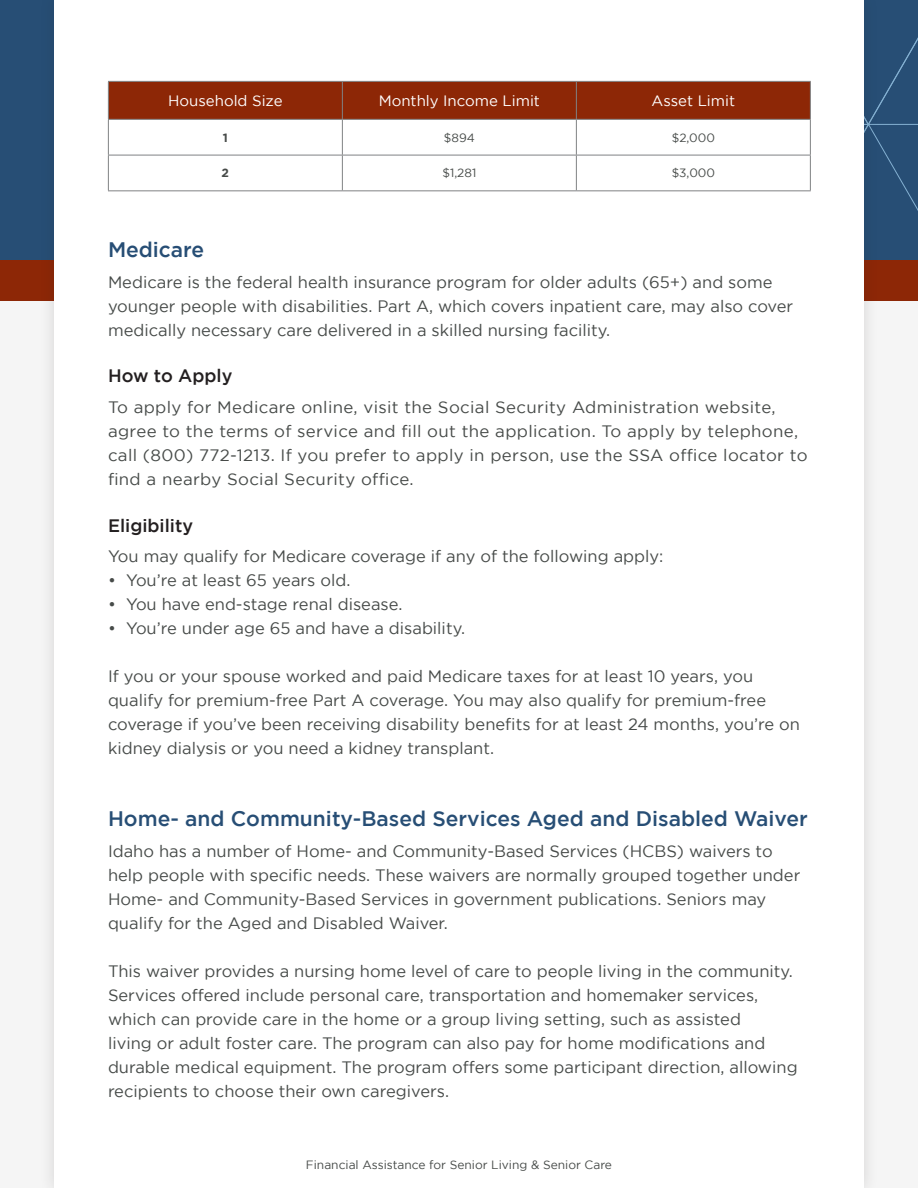
<style>
.page{position:relative;width:918px;height:1188px;background:#f5f5f5}
.page>*{position:absolute;margin:0;border:0;box-sizing:border-box;transform-origin:0 0}
.t1{font:500 21px "Gotham";color:#274e75}
.t2{font:500 18px "Gotham";color:#231f20}
.t3{font:16.5px/24px "Gotham";color:#474b49}
.t4{font:16.5px/24px "Gotham";letter-spacing:.02em;color:#474b49}
.t5{font:15px "Gotham";color:#fff}
.t6{font:12px "Gotham";color:#474b49}
.t7{font:700 12px "Gotham";color:#474b49}
</style>
<div class="page">
<div style="left:0;top:0;width:918px;height:280px;background:#274e75"></div>
<div style="left:0;top:260px;width:918px;height:41px;background:#8d2706"></div>
<div style="left:39px;top:0;width:841px;height:1188px;background:#231f20;opacity:.15"></div>
<div style="left:54px;top:0;width:810px;height:1188px;background:#fff"></div>
<svg style="left:108px;top:0;width:810px;height:280px"></svg>
<hr style="left:342px;top:82px;width:1px;height:37px;background:#808284">
<hr style="left:576px;top:82px;width:1px;height:37px;background:#808284">
<hr style="left:342px;top:120px;width:1px;height:35px;background:#808284">
<hr style="left:576px;top:120px;width:1px;height:35px;background:#808284">
<hr style="left:108px;top:155px;width:234px;height:1px;background:#808284">
<hr style="left:342px;top:155px;width:234px;height:1px;background:#808284">
<hr style="left:342px;top:155px;width:1px;height:35px;background:#808284">
<hr style="left:576px;top:155px;width:235px;height:1px;background:#808284">
<hr style="left:576px;top:155px;width:1px;height:35px;background:#808284">
<hr style="left:108px;top:120px;width:1px;height:35px;background:#808284">
<hr style="left:810px;top:120px;width:1px;height:35px;background:#808284">
<hr style="left:108px;top:155px;width:1px;height:35px;background:#808284">
<hr style="left:810px;top:155px;width:1px;height:35px;background:#808284">
<hr style="left:108px;top:190px;width:234px;height:1px;background:#808284">
<hr style="left:342px;top:190px;width:234px;height:1px;background:#808284">
<hr style="left:576px;top:190px;width:235px;height:1px;background:#808284">
<hr style="left:108px;top:81px;width:234px;height:1px;background:#808284">
<hr style="left:108px;top:82px;width:1px;height:37px;background:#808284">
<hr style="left:342px;top:81px;width:234px;height:1px;background:#808284">
<hr style="left:576px;top:81px;width:235px;height:1px;background:#808284">
<hr style="left:810px;top:82px;width:1px;height:37px;background:#808284">
<hr style="left:108px;top:119px;width:234px;height:1px;background:#808284">
<hr style="left:342px;top:119px;width:234px;height:1px;background:#808284">
<hr style="left:576px;top:119px;width:235px;height:1px;background:#808284">
<p class="t5" style="left:168px;top:92px;width:116px">Household Size</p>
<p class="t5" style="left:379px;top:92px;width:163px">Monthly Income Limit</p>
<p class="t5" style="left:652px;top:92px;width:85px">Asset Limit</p>
<p class="t7" style="left:223px;top:130px;width:7px">1</p>
<p class="t6" style="left:444px;top:131px;width:32px">$894</p>
<p class="t6" style="left:672px;top:131px;width:45px">$2,000</p>
<p class="t7" style="left:222px;top:166px;width:9px">2</p>
<p class="t6" style="left:442px;top:166px;width:35px">$1,281</p>
<p class="t6" style="left:672px;top:166px;width:45px">$3,000</p>
<p class="t1" style="left:108px;top:238px;width:98px">Medicare</p>
<p class="t3" style="left:108px;top:270px;width:687px">Medicare is the federal health insurance program for older adults (65+) and some younger people with disabilities. Part A, which covers inpatient care, may also cover medically necessary care delivered in a skilled nursing facility.</p>
<p class="t2" style="left:108px;top:366px;width:126px">How to Apply</p>
<p class="t4" style="left:108px;top:395px;width:701px">To apply for Medicare online, visit the Social Security Administration website, agree to the terms of service and fill out the application. To apply by telephone, call (800) 772-1213. If you prefer to apply in person, use the SSA office locator to find a nearby Social Security office.</p>
<p class="t2" style="left:108px;top:515px;width:87px">Eligibility</p>
<p class="t3" style="left:108px;top:544px;width:557px">You may qualify for Medicare coverage if any of the following apply:</p>
<p class="t3" style="left:108px;top:568px;width:244px">• You’re at least 65 years old.</p>
<p class="t3" style="left:108px;top:592px;width:296px">• You have end-stage renal disease.</p>
<p class="t3" style="left:108px;top:616px;width:359px">• You’re under age 65 and have a disability.</p>
<p class="t3" style="left:108px;top:664px;width:694px">If you or your spouse worked and paid Medicare taxes for at least 10 years, you qualify for premium-free Part A coverage. You may also qualify for premium-free coverage if you’ve been receiving disability benefits for at least 24 months, you’re on kidney dialysis or you need a kidney transplant.</p>
<p class="t1" style="left:108px;top:807px;width:701px">Home- and Community-Based Services Aged and Disabled Waiver</p>
<p class="t3" style="left:108px;top:839px;width:694px">Idaho has a number of Home- and Community-Based Services (HCBS) waivers to help people with specific needs. These waivers are normally grouped together under Home- and Community-Based Services in government publications. Seniors may qualify for the Aged and Disabled Waiver.</p>
<p class="t3" style="left:108px;top:959px;width:691px">This waiver provides a nursing home level of care to people living in the community.<br>Services offered include personal care, transportation and homemaker services, which can provide care in the home or a group living setting, such as assisted<br>living or adult foster care. The program can also pay for home modifications and durable medical equipment. The program offers some participant direction, allowing recipients to choose their own caregivers.</p>
<p class="t6" style="left:306px;top:1158px;width:308px">Financial Assistance for Senior Living &amp; Senior Care</p>
</div>
